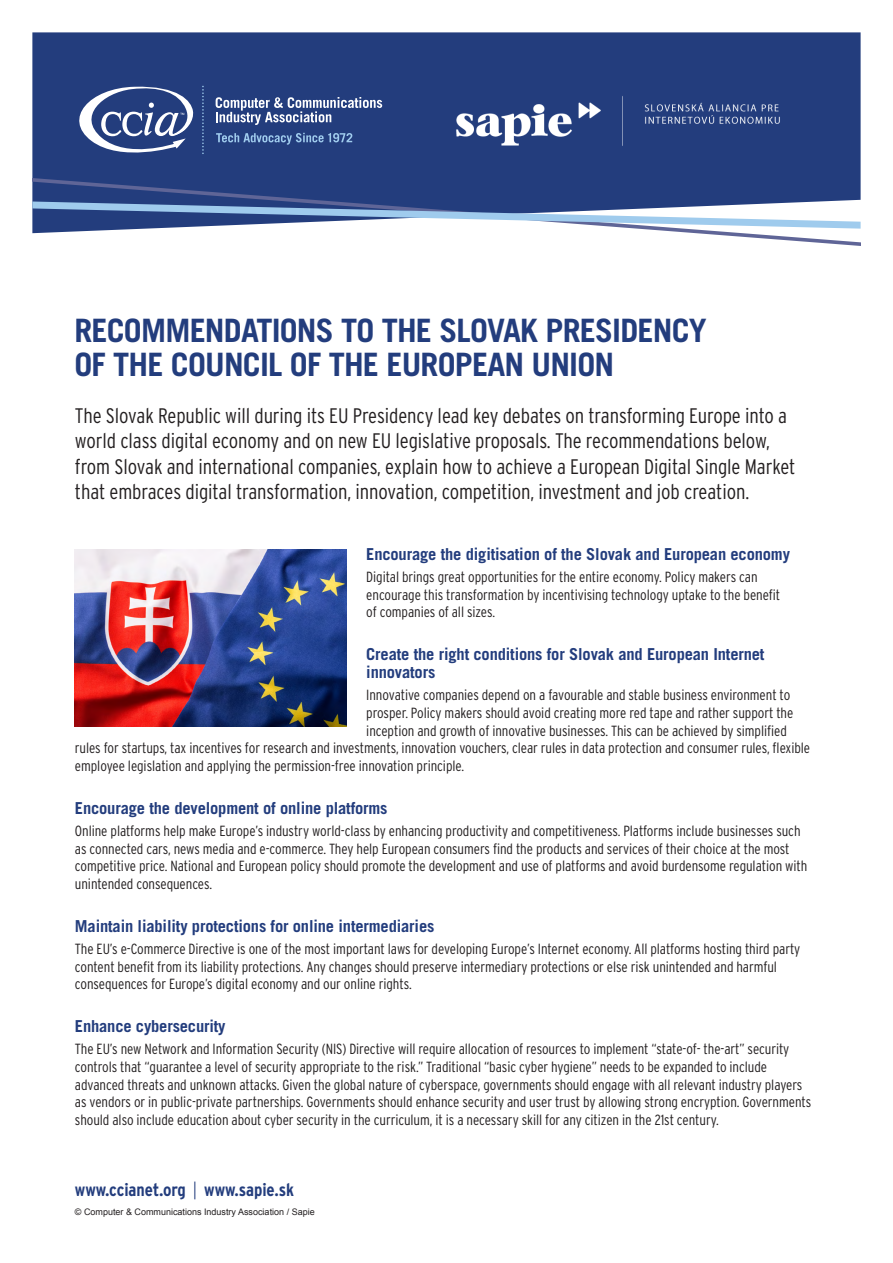
<style>
.page{position:relative;width:893px;height:1263px;background:#fff}
.page>*{position:absolute;margin:0;border:0;box-sizing:border-box;transform-origin:0 0}
.t1{font:700 32.25px/34.5px "Trade Gothic";letter-spacing:-.025em;color:#233d7d}
.Body{font:300 condensed 21px/25.5px "Interstate";letter-spacing:-.005em;color:#231f20}
.Body-2{font:700 condensed 18px "Interstate";letter-spacing:-.005em;color:#233d7d}
.Body_Head{font:700 16.5px/18px "Trade Gothic";letter-spacing:-.01em;color:#233d7d}
.Body-3{font:300 condensed 14.7px/17.7px "Interstate";letter-spacing:-.005em;color:#231f20}
.Body-4{font:9px "Arial";color:#231f20}
</style>
<div class="page">
<div style="left:32px;top:32px;width:829px;height:143px;background:#233d7d"></div>
<svg style="left:32px;top:175px;width:829px;height:71px"></svg>
<svg style="left:32px;top:201px;width:829px;height:28px"></svg>
<svg style="left:62px;top:86px;width:133px;height:77px"></svg>
<svg style="left:202px;top:86px;width:2px;height:68px"></svg>
<svg style="left:216px;top:97px;width:166px;height:28px;background:#5d709f"></svg>
<svg style="left:216px;top:133px;width:136px;height:12px;background:#48689e"></svg>
<img style="left:75px;top:549px;width:271px;height:177px">
<img style="left:438px;top:88px;width:367px;height:61px">
<p class="t1" style="left:74px;top:313px;width:634px">RECOMMENDATIONS TO THE SLOVAK PRESIDENCY<br>OF THE COUNCIL OF THE EUROPEAN UNION</p>
<p class="Body" style="left:75px;top:402px;width:722px">The Slovak Republic will during its EU Presidency lead key debates on transforming Europe into a world class digital economy and on new EU legislative proposals. The recommendations below, from Slovak and international companies, explain how to achieve a European Digital Single Market that embraces digital transformation, innovation, competition, investment and job creation.</p>
<p class="Body_Head" style="left:366px;top:545px;width:425px">Encourage the digitisation of the Slovak and European economy</p>
<p class="Body-3" style="left:366px;top:568px;width:416px">Digital brings great opportunities for the entire economy. Policy makers can encourage this transformation by incentivising technology uptake to the benefit of companies of all sizes.</p>
<p class="Body_Head" style="left:366px;top:645px;width:400px">Create the right conditions for Slovak and European Internet innovators</p>
<p class="Body-3" style="left:366px;top:686px;width:425px">Innovative companies depend on a favourable and stable business environment to</p>
<p class="Body-3" style="left:366px;top:704px;width:429px">prosper. Policy makers should avoid creating more red tape and rather support the</p>
<p class="Body-3" style="left:366px;top:722px;width:422px">inception and growth of innovative businesses. This can be achieved by simplified</p>
<p class="Body-3" style="left:75px;top:739px;width:737px">rules for startups, tax incentives for research and investments, innovation vouchers, clear rules in data protection and consumer rules, flexible</p>
<p class="Body-3" style="left:75px;top:757px;width:391px">employee legislation and applying the permission-free innovation principle.</p>
<p class="Body_Head" style="left:75px;top:799px;width:314px">Encourage the development of online platforms</p>
<p class="Body-3" style="left:75px;top:822px;width:734px">Online platforms help make Europe’s industry world-class by enhancing productivity and competitiveness. Platforms include businesses such as connected cars, news media and e-commerce. They help European consumers find the products and services of their choice at the most competitive price. National and European policy should promote the development and use of platforms and avoid burdensome regulation with unintended consequences.</p>
<p class="Body_Head" style="left:75px;top:917px;width:361px">Maintain liability protections for online intermediaries</p>
<p class="Body-3" style="left:75px;top:940px;width:727px">The EU’s e-Commerce Directive is one of the most important laws for developing Europe’s Internet economy. All platforms hosting third party content benefit from its liability protections. Any changes should preserve intermediary protections or else risk unintended and harmful consequences for Europe’s digital economy and our online rights.</p>
<p class="Body_Head" style="left:75px;top:1017px;width:152px">Enhance cybersecurity</p>
<p class="Body-3" style="left:75px;top:1040px;width:738px">The EU’s new Network and Information Security (NIS) Directive will require allocation of resources to implement “state-of- the-art” security controls that “guarantee a level of security appropriate to the risk.” Traditional “basic cyber hygiene” needs to be expanded to include advanced threats and unknown attacks. Given the global nature of cyberspace, governments should engage with all relevant industry players as vendors or in public-private partnerships. Governments should enhance security and user trust by allowing strong encryption. Governments should also include education about cyber security in the curriculum, it is a necessary skill for any citizen in the 21st century.</p>
<p class="Body-2" style="left:75px;top:1179px;width:221px">www.ccianet.org | www.sapie.sk</p>
<p class="Body-4" style="left:75px;top:1206px;width:241px">© Computer &amp; Communications Industry Association / Sapie</p>
</div>
